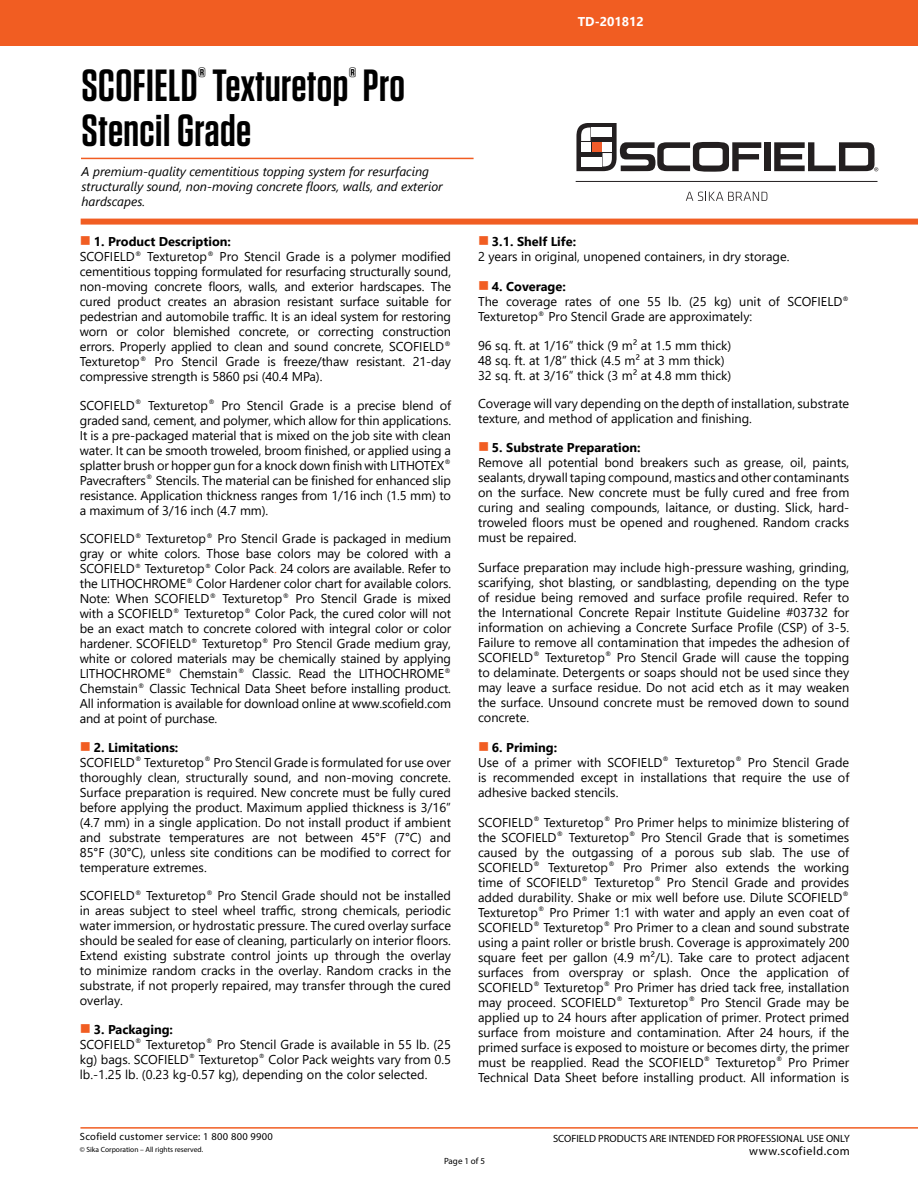
<style>
.page{position:relative;width:918px;height:1188px;background:#fff}
.page>*{position:absolute;margin:0;border:0;box-sizing:border-box;transform-origin:0 0}
.t1{font:600 45px/45px "Tungsten";letter-spacing:.01em;color:#000}
.t2{font:12.75px/15px "Segoe UI";color:#000}
.t3{font:italic 12.75px/15px "Segoe UI";color:#000}
.t4{font:700 12.75px "Segoe UI";color:#fff}
.t5{font:12px "Myriad Pro";letter-spacing:.05em;color:#000}
.t6{font:10.5px "Myriad Pro";color:#000}
.t7{font:10.5px "Myriad Pro";letter-spacing:.03em;color:#000}
.t8{font:9px "Myriad Pro";color:#000}
.t9{font:7.5px "Myriad Pro";color:#000}
.s1{color:#f15d22}
.s2{font-weight:700}
</style>
<div class="page">
<hr style="left:80px;top:1127px;width:838px;height:2px;background:#f15d22">
<div style="left:81px;top:219px;width:837px;height:6px;background:#f15d22"></div>
<div style="left:0;top:0;width:918px;height:45px;background:#f15d22"></div>
<hr style="left:81px;top:158px;width:393px;height:1px;background:#f15d22">
<div style="left:764px;top:142px;width:7px;height:29px;background:#231f20"></div>
<svg style="left:576px;top:124px;width:185px;height:48px"></svg>
<svg style="left:774px;top:142px;width:104px;height:29px"></svg>
<svg style="left:686px;top:192px;width:81px;height:9px"></svg>
<hr style="left:576px;top:181px;width:302px;height:1px;background:#231f20">
<h1 class="t1" style="left:82px;top:64px;width:325px">SCOFIELD<sup>®</sup> Texturetop<sup>®</sup> Pro<br>Stencil Grade</h1>
<p class="t3" style="left:82px;top:163px;width:363px">A premium-quality cementitious topping system for resurfacing structurally sound, non-moving concrete floors, walls, and exterior hardscapes.</p>
<p class="t2" style="left:80px;top:234px;width:373px"><span class="s1">■</span> <span class="s2">1. Product Description:<br></span>SCOFIELD<sup>®</sup> Texturetop<sup>®</sup> Pro Stencil Grade is a polymer modified cementitious topping formulated for resurfacing structurally sound, non-moving concrete floors, walls, and exterior hardscapes. The cured product creates an abrasion resistant surface suitable for pedestrian and automobile traffic. It is an ideal system for restoring worn or color blemished concrete, or correcting construction errors. Properly applied to clean and sound concrete, SCOFIELD<sup>® </sup>Texturetop<sup>®</sup> Pro Stencil Grade is freeze/thaw resistant. 21-day compressive strength is 5860 psi (40.4 MPa).</p>
<p class="t2" style="left:80px;top:397px;width:373px;text-align:justify">SCOFIELD<sup>®</sup> Texturetop<sup>®</sup> Pro Stencil Grade is a precise blend of graded sand, cement, and polymer, which allow for thin applications.<br>It is a pre-packaged material that is mixed on the job site with clean water. It can be smooth troweled, broom finished, or applied using a splatter brush or hopper gun for a knock down finish with LITHOTEX<sup>® </sup>Pavecrafters<sup>®</sup> Stencils. The material can be finished for enhanced slip resistance. Application thickness ranges from 1/16 inch (1.5 mm) to a maximum of 3/16 inch (4.7 mm).</p>
<p class="t2" style="left:80px;top:531px;width:373px;text-align:justify">SCOFIELD<sup>®</sup> Texturetop<sup>®</sup> Pro Stencil Grade is packaged in medium gray or white colors. Those base colors may be colored with a SCOFIELD<sup>®</sup> Texturetop<sup>®</sup> Color Pack<span class="s1">.</span> 24 colors are available. Refer to the LITHOCHROME<sup>®</sup> Color Hardener color chart for available colors.<br>Note: When SCOFIELD<sup>®</sup> Texturetop<sup>®</sup> Pro Stencil Grade is mixed with a SCOFIELD<sup>®</sup> Texturetop<sup>®</sup> Color Pack, the cured color will not be an exact match to concrete colored with integral color or color hardener. SCOFIELD<sup>®</sup> Texturetop<sup>®</sup> Pro Stencil Grade medium gray, white or colored materials may be chemically stained by applying LITHOCHROME<sup>®</sup> Chemstain<sup>®</sup> Classic. Read the LITHOCHROME<sup>® </sup>Chemstain<sup>®</sup> Classic Technical Data Sheet before installing product.<br>All information is available for download online at www.scofield.com and at point of purchase.</p>
<p class="t2" style="left:80px;top:739px;width:373px"><span class="s1">■</span> <span class="s2">2. Limitations:<br></span>SCOFIELD<sup>®</sup> Texturetop<sup>®</sup> Pro Stencil Grade is formulated for use over thoroughly clean, structurally sound, and non-moving concrete.<br>Surface preparation is required. New concrete must be fully cured before applying the product. Maximum applied thickness is 3/16” (4.7 mm) in a single application. Do not install product if ambient and substrate temperatures are not between 45°F (7°C) and 85°F (30°C), unless site conditions can be modified to correct for temperature extremes.</p>
<p class="t2" style="left:80px;top:888px;width:373px;text-align:justify">SCOFIELD<sup>®</sup> Texturetop<sup>®</sup> Pro Stencil Grade should not be installed in areas subject to steel wheel traffic, strong chemicals, periodic water immersion, or hydrostatic pressure. The cured overlay surface should be sealed for ease of cleaning, particularly on interior floors.<br>Extend existing substrate control joints up through the overlay to minimize random cracks in the overlay. Random cracks in the substrate, if not properly repaired, may transfer through the cured overlay.</p>
<p class="t2" style="left:80px;top:1021px;width:373px"><span class="s1">■</span> <span class="s2">3. Packaging:<br></span>SCOFIELD<sup>®</sup> Texturetop<sup>®</sup> Pro Stencil Grade is available in 55 lb. (25 kg) bags. SCOFIELD<sup>®</sup> Texturetop<sup>®</sup> Color Pack weights vary from 0.5 lb.-1.25 lb. (0.23 kg-0.57 kg), depending on the color selected.</p>
<p class="t7" style="left:80px;top:1130px;width:195px">Scofield customer service: 1 800 800 9900</p>
<p class="t9" style="left:80px;top:1145px;width:125px">© Sika Corporation – All rights reserved.</p>
<p class="t4" style="left:578px;top:11px;width:68px">TD-201812</p>
<p class="t2" style="left:478px;top:234px;width:313px"><span class="s1">■</span> <span class="s2">3.1. Shelf Life:<br></span>2 years in original, unopened containers, in dry storage.</p>
<p class="t2" style="left:478px;top:279px;width:373px"><span class="s1">■</span> <span class="s2">4. Coverage:<br></span>The coverage rates of one 55 lb. (25 kg) unit of SCOFIELD<sup>®<br></sup>Texturetop<sup>®</sup> Pro Stencil Grade are approximately:</p>
<p class="t2" style="left:478px;top:337px;width:255px">96 sq. ft. at 1/16” thick (9 m² at 1.5 mm thick)<br>48 sq. ft. at 1/8” thick (4.5 m² at 3 mm thick)<br>32 sq. ft. at 3/16” thick (3 m² at 4.8 mm thick)</p>
<p class="t2" style="left:478px;top:396px;width:373px">Coverage will vary depending on the depth of installation, substrate texture, and method of application and finishing.</p>
<p class="t2" style="left:478px;top:439px;width:373px"><span class="s1">■</span> <span class="s2">5. Substrate Preparation:<br></span>Remove all potential bond breakers such as grease, oil, paints, sealants, drywall taping compound, mastics and other contaminants on the surface. New concrete must be fully cured and free from curing and sealing compounds, laitance, or dusting. Slick, hard&shy;troweled floors must be opened and roughened. Random cracks must be repaired.</p>
<p class="t2" style="left:478px;top:559px;width:373px;text-align:justify">Surface preparation may include high-pressure washing, grinding, scarifying, shot blasting, or sandblasting, depending on the type of residue being removed and surface profile required. Refer to the International Concrete Repair Institute Guideline #03732 for information on achieving a Concrete Surface Profile (CSP) of 3-5.<br>Failure to remove all contamination that impedes the adhesion of SCOFIELD<sup>®</sup> Texturetop<sup>®</sup> Pro Stencil Grade will cause the topping to delaminate. Detergents or soaps should not be used since they may leave a surface residue. Do not acid etch as it may weaken the surface. Unsound concrete must be removed down to sound concrete.</p>
<p class="t2" style="left:478px;top:739px;width:373px"><span class="s1">■</span> <span class="s2">6. Priming:<br></span>Use of a primer with SCOFIELD<sup>®</sup> Texturetop<sup>®</sup> Pro Stencil Grade is recommended except in installations that require the use of adhesive backed stencils.</p>
<p class="t2" style="left:478px;top:814px;width:373px;text-align:justify">SCOFIELD<sup>®</sup> Texturetop<sup>®</sup> Pro Primer helps to minimize blistering of the SCOFIELD<sup>®</sup> Texturetop<sup>®</sup> Pro Stencil Grade that is sometimes caused by the outgassing of a porous sub slab. The use of SCOFIELD<sup>®</sup> Texturetop<sup>®</sup> Pro Primer also extends the working time of SCOFIELD<sup>®</sup> Texturetop<sup>®</sup> Pro Stencil Grade and provides added durability. Shake or mix well before use. Dilute SCOFIELD<sup>® </sup>Texturetop<sup>®</sup> Pro Primer 1:1 with water and apply an even coat of SCOFIELD<sup>®</sup> Texturetop<sup>®</sup> Pro Primer to a clean and sound substrate using a paint roller or bristle brush. Coverage is approximately 200 square feet per gallon (4.9 m²/L). Take care to protect adjacent surfaces from overspray or splash. Once the application of SCOFIELD<sup>®</sup> Texturetop<sup>®</sup> Pro Primer has dried tack free, installation may proceed. SCOFIELD<sup>®</sup> Texturetop<sup>®</sup> Pro Stencil Grade may be applied up to 24 hours after application of primer. Protect primed surface from moisture and contamination. After 24 hours, if the primed surface is exposed to moisture or becomes dirty, the primer must be reapplied. Read the SCOFIELD<sup>®</sup> Texturetop<sup>®</sup> Pro Primer Technical Data Sheet before installing product. All information is</p>
<p class="t6" style="left:553px;top:1132px;width:298px">SCOFIELD PRODUCTS ARE INTENDED FOR PROFESSIONAL USE ONLY</p>
<p class="t5" style="left:749px;top:1144px;width:102px">www.scofield.com</p>
<p class="t8" style="left:444px;top:1156px;width:42px">Page 1 of 5</p>
</div>
